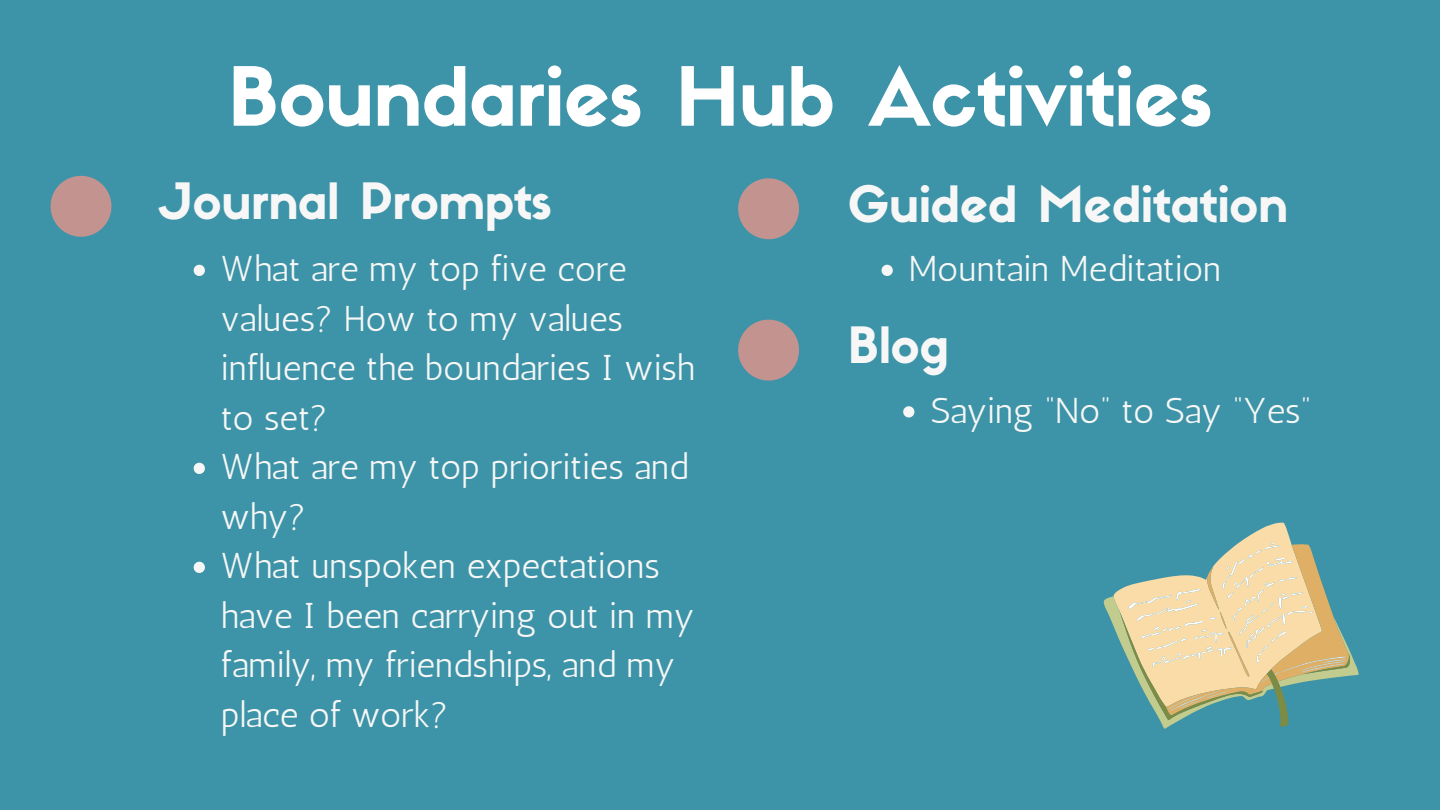
<style>
.page{position:relative;width:1440px;height:810px;background:#3d93a7}
.page>*{position:absolute;margin:0;border:0;box-sizing:border-box;transform-origin:0 0}
.t1{font:80px "Sifonn Basic";color:#fff}
.t2{font:49.2px "Sifonn Basic";color:#f6f7f6}
.t3{font:35.9px/49.5px "Antic";color:#f6f7f6}
</style>
<div class="page">
<svg style="left:51px;top:176px;width:60px;height:61px"></svg>
<svg style="left:738px;top:178px;width:61px;height:61px"></svg>
<svg style="left:194px;top:265px;width:11px;height:11px"></svg>
<svg style="left:194px;top:463px;width:11px;height:11px"></svg>
<svg style="left:194px;top:562px;width:11px;height:11px"></svg>
<svg style="left:882px;top:265px;width:11px;height:11px"></svg>
<svg style="left:738px;top:320px;width:61px;height:60px"></svg>
<svg style="left:903px;top:406px;width:11px;height:11px"></svg>
<svg style="left:1104px;top:523px;width:255px;height:206px"></svg>
<p class="t1" style="left:228px;top:66px;width:985px">Boundaries Hub Activities</p>
<p class="t2" style="left:160px;top:182px;width:393px">Journal Prompts</p>
<h1 class="t3" style="left:221px;top:244px;width:475px">What are my top five core values? How to my values influence the boundaries I wish to set?</h1>
<h2 class="t3" style="left:221px;top:442px;width:469px">What are my top priorities and why?</h2>
<p class="t3" style="left:221px;top:541px;width:475px">What unspoken expectations have I been carrying out in my family, my friendships, and my place of work?</p>
<p class="t2" style="left:848px;top:185px;width:442px">Guided Meditation</p>
<p class="t3" style="left:909px;top:244px;width:314px">Mountain Meditation</p>
<p class="t2" style="left:848px;top:326px;width:103px">Blog</p>
<h2 class="t3" style="left:930px;top:386px;width:382px">Saying “No” to Say “Yes”</h2>
</div>
